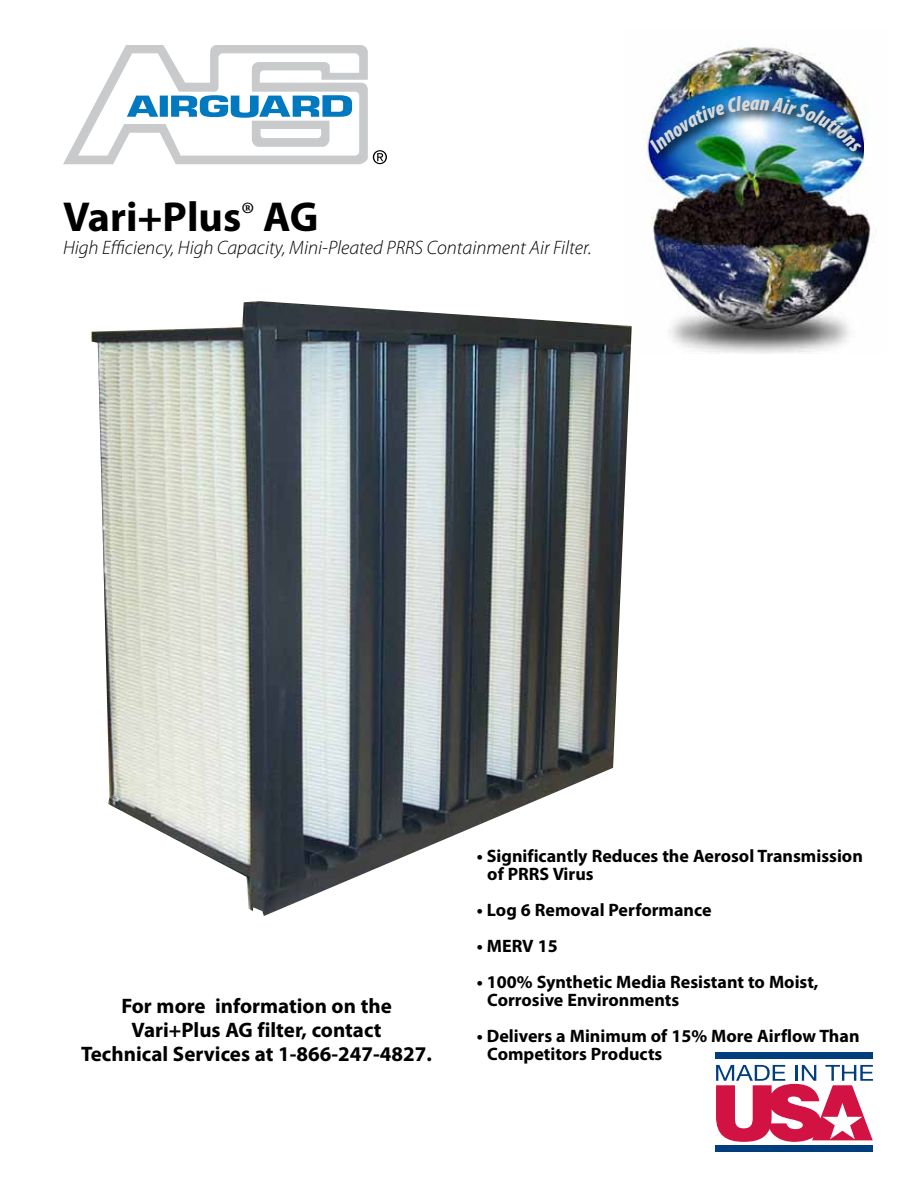
<style>
.page{position:relative;width:918px;height:1188px;background:#fff}
.page>*{position:absolute;margin:0;border:0;box-sizing:border-box;transform-origin:0 0}
.t1{font:700 42px "Myriad Pro";color:#000}
.t2{font:700 21px/24px "Myriad Pro";color:#000;text-align:center}
.t3{font:italic 900 condensed 21px "Myriad Pro";color:#d6d8d9}
.t4{font:italic 300 19.5px "Myriad Pro";color:#000}
.t5{font:700 18px/18px "Myriad Pro";color:#000}
.s1{font-family:"Adobe Garamond Pro";font-weight:400}
</style>
<div class="page">
<svg style="left:63px;top:45px;width:324px;height:119px"></svg>
<img style="left:644px;top:45px;width:230px;height:309px">
<div style="left:646px;top:93px;width:226px;height:71px;background:#000;opacity:.85"></div>
<svg style="left:716px;top:1065px;width:157px;height:77px"></svg>
<div style="left:716px;top:1052px;width:157px;height:7px;background:#003e7e"></div>
<div style="left:716px;top:1146px;width:157px;height:6px;background:#003e7e"></div>
<img style="left:92px;top:301px;width:540px;height:615px">
<div style="left:864px;top:140px;width:9px;height:27px;background:#fff"></div>
<img style="left:648px;top:96px;width:102px;height:57px">
<img style="left:760px;top:97px;width:102px;height:56px">
<h1 class="t1" style="left:63px;top:189px;width:257px">Vari+Plus<span class="s1">®</span> AG</h1>
<p class="t4" style="left:63px;top:236px;width:530px">High Efficiency, High Capacity, Mini-Pleated PRRS Containment Air Filter.</p>
<p class="t3" style="left:750px;top:90px;width:11px">a</p>
<p class="t2" style="left:81px;top:993px;width:352px">For more information on the<br>Vari+Plus AG filter, contact<br>Technical Services at 1-866-247-4827.</p>
<p class="t5" style="left:487px;top:846px;width:377px;text-indent:-10px">• Significantly Reduces the Aerosol Transmission of PRRS Virus</p>
<p class="t5" style="left:477px;top:900px;width:236px">• Log 6 Removal Performance</p>
<p class="t5" style="left:477px;top:936px;width:82px">• MERV 15</p>
<p class="t5" style="left:487px;top:972px;width:333px;text-indent:-10px">• 100% Synthetic Media Resistant to Moist,<br>Corrosive Environments</p>
<p class="t5" style="left:487px;top:1026px;width:374px;text-indent:-10px">• Delivers a Minimum of 15% More Airflow Than<br>Competitors Products</p>
</div>
